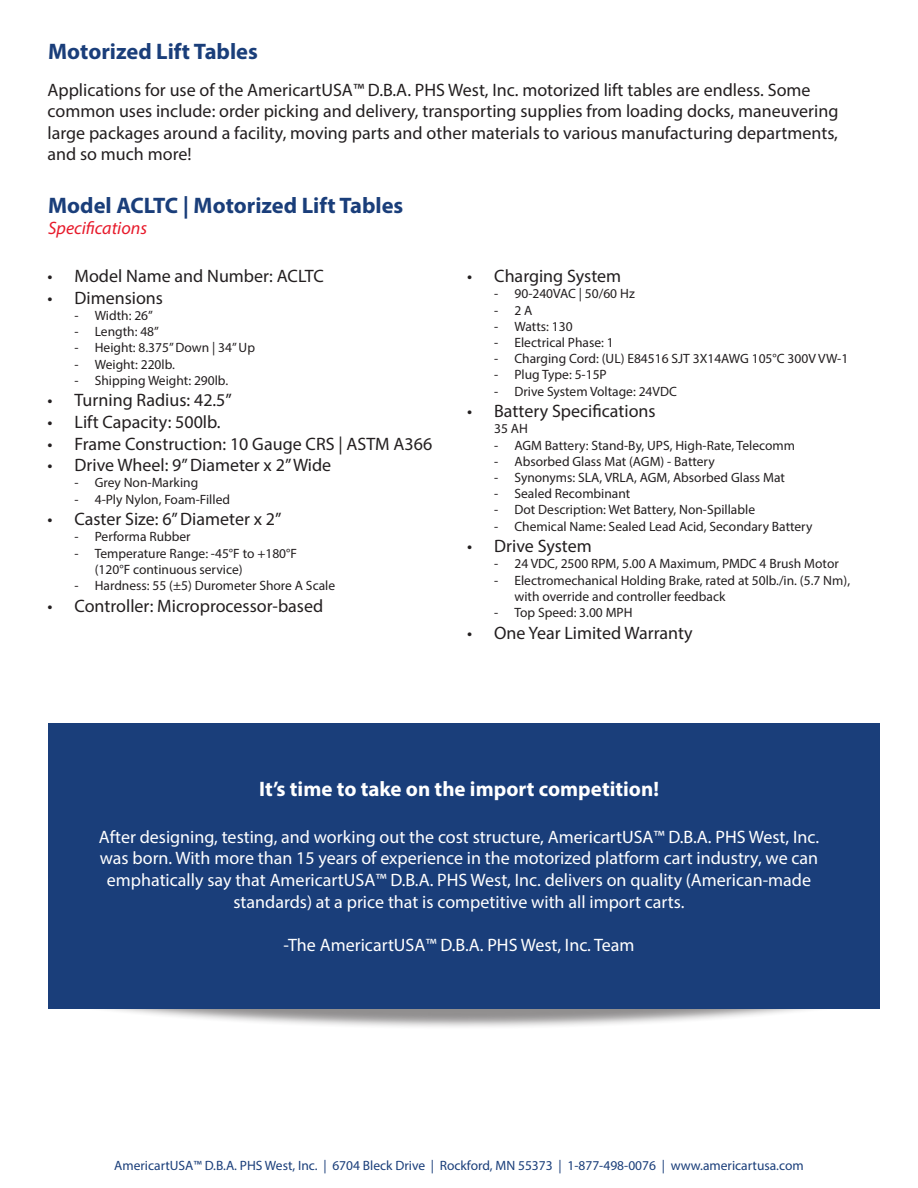
<style>
.page{position:relative;width:918px;height:1188px;background:#fff}
.page>*{position:absolute;margin:0;border:0;box-sizing:border-box;transform-origin:0 0}
.t1{font:700 22.5px "Myriad Pro";color:#1a3e7a}
.t2{font:700 21px "Myriad Pro";color:#fff}
.t3{font:18px/21.6px "Myriad Pro";color:#231f20}
.t4{font:18px/21.6px "Myriad Pro";color:#fff;text-align:center}
.t5{font:italic 18px "Myriad Pro";color:#e71a2b}
.t6{font:13.5px/16.2px "Myriad Pro";color:#231f20}
.t7{font:13.5px "Myriad Pro";color:#1a3e7a}
</style>
<div class="page">
<div style="left:0;top:854px;width:918px;height:176px;background:#231f20;opacity:.5"></div>
<div style="left:48px;top:723px;width:832px;height:285px;background:#1a3e7a"></div>
<div style="left:0;top:710px;width:48px;height:335px;background:#fff"></div>
<div style="left:880px;top:688px;width:38px;height:335px;background:#fff"></div>
<p class="t1" style="left:48px;top:37px;width:211px">Motorized Lift Tables</p>
<p class="t3" style="left:48px;top:78px;width:792px">Applications for use of the AmericartUSA™ D.B.A. PHS West, Inc. motorized lift tables are endless. Some common uses include: order picking and delivery, transporting supplies from loading docks, maneuvering large packages around a facility, moving parts and other materials to various manufacturing departments, and so much more!</p>
<p class="t1" style="left:48px;top:190px;width:357px">Model ACLTC | Motorized Lift Tables</p>
<p class="t5" style="left:48px;top:217px;width:100px">Specifications</p>
<p class="t3" style="left:48px;top:265px;width:278px">• Model Name and Number: ACLTC</p>
<p class="t3" style="left:48px;top:287px;width:117px">• Dimensions</p>
<p class="t6" style="left:75px;top:307px;width:80px">- Width: 26”</p>
<p class="t6" style="left:75px;top:323px;width:86px">- Length: 48”</p>
<p class="t6" style="left:75px;top:340px;width:182px">- Height: 8.375” Down | 34” Up</p>
<p class="t6" style="left:75px;top:356px;width:102px">- Weight: 220lb.</p>
<p class="t6" style="left:75px;top:372px;width:155px">- Shipping Weight: 290lb.</p>
<p class="t3" style="left:48px;top:389px;width:186px">• Turning Radius: 42.5”</p>
<p class="t3" style="left:48px;top:411px;width:175px">• Lift Capacity: 500lb.</p>
<p class="t3" style="left:48px;top:432px;width:386px">• Frame Construction: 10 Gauge CRS | ASTM A366</p>
<p class="t3" style="left:48px;top:454px;width:285px">• Drive Wheel: 9” Diameter x 2” Wide</p>
<p class="t6" style="left:75px;top:475px;width:125px">- Grey Non-Marking</p>
<p class="t6" style="left:75px;top:491px;width:157px">- 4-Ply Nylon, Foam-Filled</p>
<p class="t3" style="left:48px;top:508px;width:236px">• Caster Size: 6” Diameter x 2”</p>
<p class="t6" style="left:75px;top:529px;width:118px">- Performa Rubber</p>
<p class="t6" style="left:75px;top:545px;width:224px">- Temperature Range: -45°F to +180°F</p>
<p class="t6" style="left:95px;top:561px;width:149px">(120°F continuous service)</p>
<p class="t6" style="left:75px;top:577px;width:262px">- Hardness: 55 (±5) Durometer Shore A Scale</p>
<p class="t3" style="left:48px;top:594px;width:277px">• Controller: Microprocessor-based</p>
<p class="t3" style="left:467px;top:265px;width:155px">• Charging System</p>
<p class="t6" style="left:494px;top:286px;width:142px">- 90-240VAC | 50/60 Hz</p>
<p class="t6" style="left:494px;top:302px;width:40px">- 2 A</p>
<p class="t6" style="left:494px;top:318px;width:80px">- Watts: 130</p>
<p class="t6" style="left:494px;top:334px;width:121px">- Electrical Phase: 1</p>
<p class="t6" style="left:494px;top:350px;width:356px">- Charging Cord: (UL) E84516 SJT 3X14AWG 105°C 300V VW-1</p>
<p class="t6" style="left:494px;top:367px;width:114px">- Plug Type: 5-15P</p>
<p class="t6" style="left:494px;top:383px;width:184px">- Drive System Voltage: 24VDC</p>
<p class="t3" style="left:467px;top:400px;width:190px">• Battery Specifications</p>
<p class="t6" style="left:494px;top:421px;width:35px">35 AH</p>
<p class="t6" style="left:494px;top:437px;width:302px">- AGM Battery: Stand-By, UPS, High-Rate, Telecomm</p>
<p class="t6" style="left:494px;top:453px;width:222px">- Absorbed Glass Mat (AGM) - Battery</p>
<p class="t6" style="left:494px;top:469px;width:292px">- Synonyms: SLA, VRLA, AGM, Absorbed Glass Mat</p>
<p class="t6" style="left:494px;top:485px;width:138px">- Sealed Recombinant</p>
<p class="t6" style="left:494px;top:502px;width:262px">- Dot Description: Wet Battery, Non-Spillable</p>
<p class="t6" style="left:494px;top:518px;width:320px">- Chemical Name: Sealed Lead Acid, Secondary Battery</p>
<p class="t3" style="left:467px;top:535px;width:126px">• Drive System</p>
<p class="t6" style="left:494px;top:556px;width:346px">- 24 VDC, 2500 RPM, 5.00 A Maximum, PMDC 4 Brush Motor</p>
<p class="t6" style="left:514px;top:572px;width:337px;text-indent:-20px">- Electromechanical Holding Brake, rated at 50lb./in. (5.7 Nm), with override and controller feedback</p>
<p class="t6" style="left:494px;top:604px;width:140px">- Top Speed: 3.00 MPH</p>
<p class="t3" style="left:467px;top:621px;width:227px">• One Year Limited Warranty</p>
<p class="t2" style="left:259px;top:775px;width:401px">It’s time to take on the import competition!</p>
<p class="t4" style="left:99px;top:826px;width:722px">After designing, testing, and working out the cost structure, AmericartUSA™ D.B.A. PHS West, Inc. was born. With more than 15 years of experience in the motorized platform cart industry, we can emphatically say that AmericartUSA™ D.B.A. PHS West, Inc. delivers on quality (American-made standards) at a price that is competitive with all import carts.</p>
<p class="t4" style="left:284px;top:934px;width:352px">-The AmericartUSA™ D.B.A. PHS West, Inc. Team</p>
<p class="t7" style="left:114px;top:1157px;width:691px">AmericartUSA™ D.B.A. PHS West, Inc. | 6704 Bleck Drive | Rockford, MN 55373 | 1-877-498-0076 | www.americartusa.com</p>
</div>
